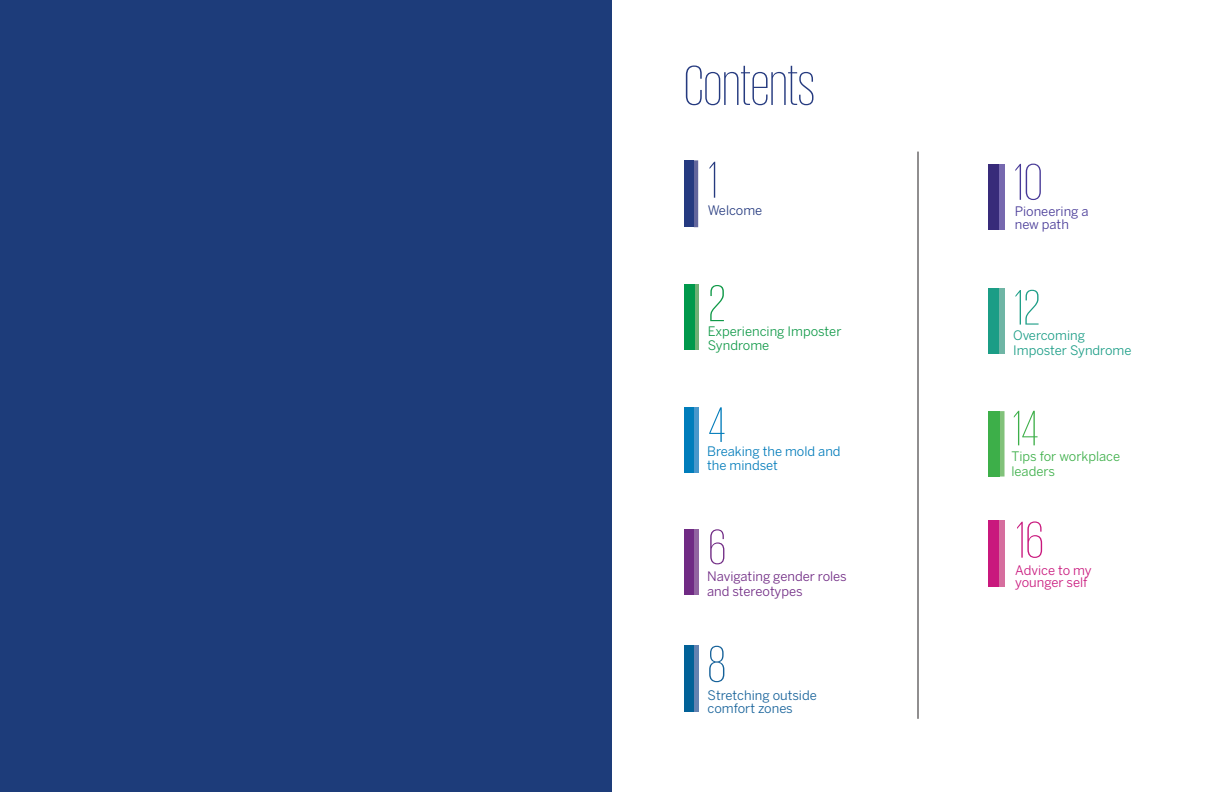
<style>
.page{position:relative;width:1224px;height:792px;background:#fff}
.page>*{position:absolute;margin:0;border:0;box-sizing:border-box;transform-origin:0 0}
.t1{font:200 57.8px "KPMG";letter-spacing:-.005em;color:#253a7f}
.t2{font:200 53px "KPMG";color:#c9187d}
.t3{font:200 53px "KPMG";color:#473997}
.t4{font:200 53px "KPMG";color:#253a7f}
.t5{font:200 53px "KPMG";color:#156199}
.t6{font:200 53px "KPMG";color:#109948}
.t7{font:200 51px "KPMG";color:#1b9d86}
.t8{font:200 51px "KPMG";color:#3daf49}
.t9{font:200 51px "KPMG";color:#007bba}
.t10{font:200 51px "KPMG";color:#702a84}
.t11{font:13px/15px "Benton Sans";color:#702a84}
.t12{font:13px/13px "Benton Sans";color:#156199}
.t13{font:13px/14px "Benton Sans";color:#109948}
.t14{font:13px/14px "Benton Sans";color:#007bba}
.t15{font:13px/15px "Benton Sans";color:#1b9d86}
.t16{font:13px/15px "Benton Sans";color:#3daf49}
.t17{font:13px/12px "Benton Sans";color:#c9187d}
.t18{font:13px/13px "Benton Sans";color:#473997}
.t19{font:13px "Benton Sans";color:#253a7f}
</style>
<div class="page">
<div style="left:684px;top:160px;width:10px;height:67px;background:#253a80"></div>
<hr style="left:694px;top:160px;width:4px;height:67px;background:#62669c">
<div style="left:988px;top:520px;width:11px;height:67px;background:#c9187d"></div>
<div style="left:999px;top:520px;width:6px;height:67px;background:#d66e9e"></div>
<div style="left:684px;top:645px;width:10px;height:67px;background:#016197"></div>
<hr style="left:695px;top:645px;width:4px;height:67px;background:#6382b1">
<hr style="left:695px;top:285px;width:4px;height:65px;background:#6fb075">
<div style="left:684px;top:285px;width:11px;height:65px;background:#00994c"></div>
<div style="left:999px;top:164px;width:6px;height:66px;background:#7668af"></div>
<div style="left:988px;top:164px;width:11px;height:66px;background:#382b7a"></div>
<div style="left:684px;top:407px;width:11px;height:65px;background:#007dbb"></div>
<hr style="left:695px;top:407px;width:4px;height:65px;background:#4997cb">
<div style="left:999px;top:289px;width:6px;height:65px;background:#6fb5a5"></div>
<div style="left:988px;top:289px;width:11px;height:65px;background:#1b9d86"></div>
<div style="left:988px;top:411px;width:11px;height:66px;background:#3daf49"></div>
<div style="left:999px;top:411px;width:6px;height:66px;background:#81c27a"></div>
<hr style="left:999px;top:411px;width:1px;height:66px;background:#3daf49">
<div style="left:684px;top:529px;width:11px;height:66px;background:#702a84"></div>
<hr style="left:695px;top:529px;width:4px;height:66px;background:#9164a1">
<hr style="left:918px;top:152px;width:1px;height:567px;background:#231f20">
<div style="left:0;top:0;width:612px;height:792px;background:#1d3c7a"></div>
<h1 class="t1" style="left:684px;top:65px;width:133px">Contents</h1>
<h2 class="t4" style="left:709px;top:161px;width:11px">1</h2>
<p class="t19" style="left:708px;top:205px;width:56px">Welcome</p>
<h2 class="t6" style="left:709px;top:284px;width:19px">2</h2>
<p class="t13" style="left:708px;top:326px;width:135px">Experiencing Imposter<br>Syndrome</p>
<h3 class="t9" style="left:709px;top:406px;width:18px">4</h3>
<p class="t14" style="left:707px;top:446px;width:135px">Breaking the mold and the mindset</p>
<h3 class="t10" style="left:709px;top:529px;width:19px">6</h3>
<p class="t11" style="left:707px;top:569px;width:141px">Navigating gender roles and stereotypes</p>
<h2 class="t5" style="left:708px;top:645px;width:20px">8</h2>
<p class="t12" style="left:708px;top:690px;width:111px">Stretching outside comfort zones</p>
<h2 class="t3" style="left:1014px;top:163px;width:30px">10</h2>
<p class="t18" style="left:1015px;top:206px;width:75px">Pioneering a new path</p>
<h3 class="t7" style="left:1015px;top:289px;width:27px">12</h3>
<p class="t15" style="left:1013px;top:329px;width:120px">Overcoming<br>Imposter Syndrome</p>
<h3 class="t8" style="left:1013px;top:410px;width:27px">14</h3>
<p class="t16" style="left:1012px;top:450px;width:110px">Tips for workplace leaders</p>
<h2 class="t2" style="left:1016px;top:521px;width:29px">16</h2>
<p class="t17" style="left:1015px;top:566px;width:78px">Advice to my younger self</p>
</div>
